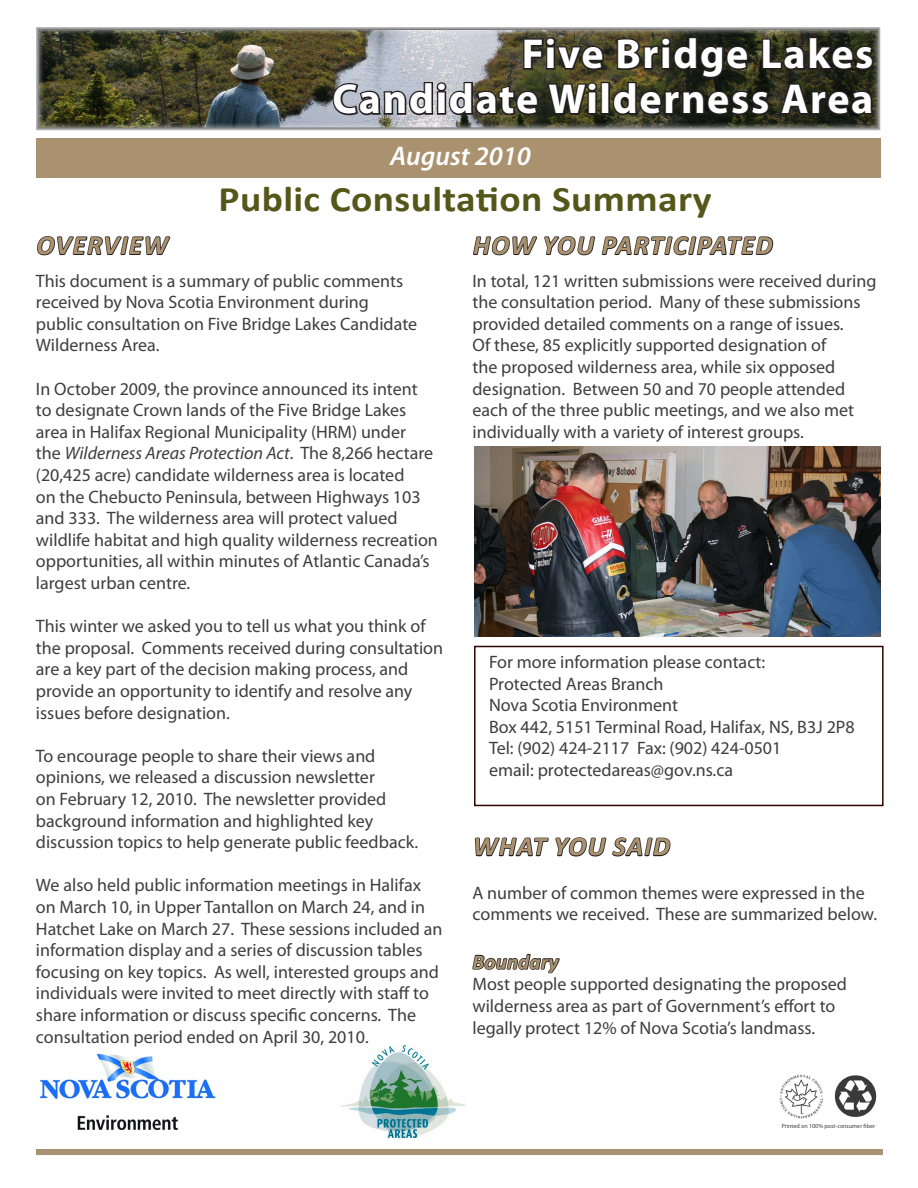
<style>
.page{position:relative;width:918px;height:1188px;background:#fff}
.page>*{position:absolute;margin:0;border:0;box-sizing:border-box;transform-origin:0 0}
.Heading_1{font:700 42px/45px "Myriad Pro";letter-spacing:.04em;color:#fff;text-align:right}
.Heading_1-2{font:700 36px "Calibri";letter-spacing:.01em;color:#55561a;scale:1.1 1}
.Heading_2{font:italic 700 27px "Calibri";letter-spacing:.05em;color:#aa9270}
.Heading_2-2{font:italic 600 27px "Myriad Pro";color:#fff}
.Main_Text{font:italic 700 21px "Calibri";letter-spacing:.01em;color:#aa9270}
.Heading_3{font:18px/21.6px "Myriad Pro";color:#3e3e3f}
.t1{font:6px "Myriad Pro";color:#3e3e3f}
.s1{font-style:italic}
</style>
<div class="page">
<div style="left:36px;top:138px;width:845px;height:39px;background:#aa9270"></div>
<svg style="left:37px;top:236px;width:134px;height:20px"></svg>
<svg style="left:473px;top:236px;width:301px;height:20px"></svg>
<svg style="left:472px;top:806px;width:199px;height:168px"></svg>
<div style="left:474px;top:646px;width:410px;height:160px;border:2px solid #2d0500"></div>
<img style="left:779px;top:1074px;width:98px;height:45px">
<img style="left:40px;top:31px;width:837px;height:95px">
<svg style="left:522px;top:36px;width:83px;height:36px"></svg>
<svg style="left:331px;top:80px;width:268px;height:37px"></svg>
<div style="left:601px;top:82px;width:9px;height:33px;border:3px solid #231f20"></div>
<svg style="left:611px;top:35px;width:264px;height:82px"></svg>
<div style="left:36px;top:1149px;width:846px;height:6px;background:#aa9270"></div>
<img style="left:39px;top:1053px;width:177px;height:77px">
<img style="left:474px;top:446px;width:406px;height:191px">
<img style="left:340px;top:1045px;width:126px;height:94px">
<p class="Heading_1" style="left:333px;top:30px;width:542px">Five Bridge Lakes<br>Candidate Wilderness Area</p>
<p class="Heading_2-2" style="left:390px;top:139px;width:142px">August 2010</p>
<p class="Heading_1-2" style="left:219px;top:176px;width:450px">Public Consultation Summary</p>
<p class="Heading_2" style="left:473px;top:229px;width:301px">HOW YOU PARTICIPATED</p>
<p class="Heading_3" style="left:472px;top:270px;width:405px">In total, 121 written submissions were received during the consultation period. Many of these submissions provided detailed comments on a range of issues.<br>Of these, 85 explicitly supported designation of<br>the proposed wilderness area, while six opposed designation. Between 50 and 70 people attended each of the three public meetings, and we also met individually with a variety of interest groups.</p>
<p class="Heading_2" style="left:36px;top:229px;width:133px">OVERVIEW</p>
<p class="Heading_3" style="left:36px;top:270px;width:383px">This document is a summary of public comments received by Nova Scotia Environment during public consultation on Five Bridge Lakes Candidate Wilderness Area.</p>
<p class="Heading_3" style="left:36px;top:378px;width:404px">In October 2009, the province announced its intent<br>to designate Crown lands of the Five Bridge Lakes area in Halifax Regional Municipality (HRM) under<br>the <span class="s1">Wilderness Areas Protection Act</span>. The 8,266 hectare (20,425 acre) candidate wilderness area is located<br>on the Chebucto Peninsula, between Highways 103 and 333. The wilderness area will protect valued wildlife habitat and high quality wilderness recreation opportunities, all within minutes of Atlantic Canada’s largest urban centre.</p>
<p class="Heading_3" style="left:36px;top:615px;width:409px">This winter we asked you to tell us what you think of the proposal. Comments received during consultation are a key part of the decision making process, and provide an opportunity to identify and resolve any issues before designation.</p>
<p class="Heading_3" style="left:36px;top:745px;width:384px">To encourage people to share their views and opinions, we released a discussion newsletter<br>on February 12, 2010. The newsletter provided background information and highlighted key discussion topics to help generate public feedback.</p>
<p class="Heading_3" style="left:36px;top:874px;width:408px">We also held public information meetings in Halifax on March 10, in Upper Tantallon on March 24, and in Hatchet Lake on March 27. These sessions included an information display and a series of discussion tables focusing on key topics. As well, interested groups and individuals were invited to meet directly with staff to share information or discuss specific concerns. The consultation period ended on April 30, 2010.</p>
<p class="Heading_3" style="left:489px;top:651px;width:278px">For more information please contact:</p>
<p class="Heading_3" style="left:489px;top:672px;width:176px">Protected Areas Branch</p>
<p class="Heading_3" style="left:489px;top:694px;width:191px">Nova Scotia Environment</p>
<p class="Heading_3" style="left:489px;top:716px;width:367px">Box 442, 5151 Terminal Road, Halifax, NS, B3J 2P8</p>
<p class="Heading_3" style="left:489px;top:737px;width:294px">Tel: (902) 424-2117 Fax: (902) 424-0501</p>
<p class="Heading_3" style="left:489px;top:759px;width:246px">email: protectedareas@gov.ns.ca</p>
<p class="Heading_2" style="left:473px;top:830px;width:198px">WHAT YOU SAID</p>
<p class="Heading_3" style="left:472px;top:882px;width:406px">A number of common themes were expressed in the comments we received. These are summarized below.</p>
<p class="Main_Text" style="left:472px;top:949px;width:87px">Boundary</p>
<p class="Heading_3" style="left:472px;top:973px;width:376px">Most people supported designating the proposed wilderness area as part of Government’s effort to legally protect 12% of Nova Scotia’s landmass.</p>
<p class="t1" style="left:782px;top:1123px;width:95px">Printed on 100% post-consumer fiber</p>
</div>
